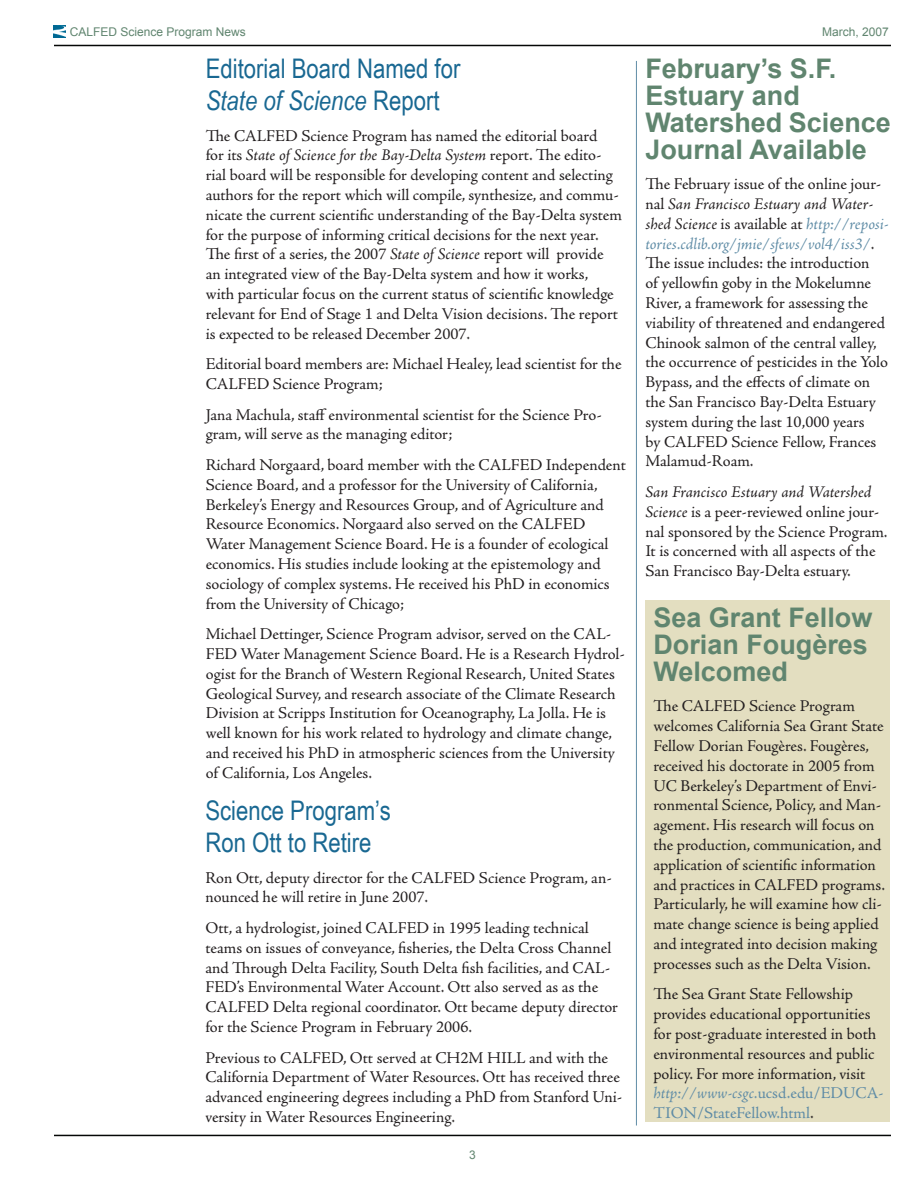
<style>
.page{position:relative;width:918px;height:1188px;background:#fff}
.page>*{position:absolute;margin:0;border:0;box-sizing:border-box;transform-origin:0 0}
.SidebarHead{font:700 27px/27px "Arial";color:#60856f}
.SubHead{font:27px/32.4px "Arial Narrow";color:#196892}
.Paragraph{font:16.5px/19.8px "Adobe Jenson Pro";letter-spacing:-.005em;color:#231f20}
.t1{font:12px "Arial";color:#60856f}
.s1{font-style:italic}
.s2{font-style:italic;color:#5f8ca6}
.s3{color:#5f8ca6}
</style>
<div class="page">
<hr style="left:54px;top:1135px;width:837px;height:1px;background:#050706">
<hr style="left:54px;top:45px;width:837px;height:1px;background:#050706">
<svg style="left:54px;top:25px;width:12px;height:12px"></svg>
<div style="left:645px;top:600px;width:245px;height:522px;background:#e3dec0"></div>
<hr style="left:636px;top:61px;width:1px;height:1065px;background:#5f8ca6">
<p class="t1" style="left:70px;top:25px;width:178px">CALFED Science Program News</p>
<p class="t1" style="left:822px;top:25px;width:68px">March, 2007</p>
<p class="SidebarHead" style="left:645px;top:55px;width:247px">February’s S.F.<br>Estuary and<br>Watershed Science<br>Journal Available</p>
<p class="Paragraph" style="left:645px;top:174px;width:244px">The February issue of the online jour&shy;nal <span class="s1">San Francisco Estuary and Water&shy;shed Science</span> is available at <span class="s2">http://reposi&shy;tories.cdlib.org/jmie/sfews/vol4/iss3/</span>.<br>The issue includes: the introduction<br>of yellowfin goby in the Mokelumne River, a framework for assessing the viability of threatened and endangered Chinook salmon of the central valley, the occurrence of pesticides in the Yolo Bypass, and the effects of climate on the San Francisco Bay-Delta Estuary system during the last 10,000 years<br>by CALFED Science Fellow, Frances Malamud-Roam.</p>
<p class="Paragraph" style="left:645px;top:482px;width:244px"><span class="s1">San Francisco Estuary and Watershed Science</span> is a peer-reviewed online jour&shy;nal sponsored by the Science Program.<br>It is concerned with all aspects of the San Francisco Bay-Delta estuary.</p>
<p class="SidebarHead" style="left:653px;top:604px;width:221px">Sea Grant Fellow<br>Dorian Fougères<br>Welcomed</p>
<p class="Paragraph" style="left:653px;top:697px;width:233px">The CALFED Science Program welcomes California Sea Grant State Fellow Dorian Fougères. Fougères, received his doctorate in 2005 from UC Berkeley’s Department of Envi&shy;ronmental Science, Policy, and Man&shy;agement. His research will focus on the production, communication, and application of scientific information and practices in CALFED programs.<br>Particularly, he will examine how cli&shy;mate change science is being applied and integrated into decision making processes such as the Delta Vision.</p>
<p class="Paragraph" style="left:653px;top:985px;width:231px">The Sea Grant State Fellowship provides educational opportunities for post-graduate interested in both environmental resources and public policy. For more information, visit <span class="s2">http://www-csgc.</span><span class="s3">ucsd.edu/EDUCA-TION/StateFellow.html</span>.</p>
<p class="SubHead" style="left:206px;top:52px;width:256px">Editorial Board Named for<br><span class="s1">State of Science</span> Report</p>
<p class="Paragraph" style="left:206px;top:126px;width:418px">The CALFED Science Program has named the editorial board<br>for its <span class="s1">State of Science for the Bay-Delta System</span> report. The edito&shy;rial board will be responsible for developing content and selecting authors for the report which will compile, synthesize, and commu&shy;nicate the current scientific understanding of the Bay-Delta system for the purpose of informing critical decisions for the next year.<br>The first of a series, the 2007 <span class="s1">State of Science</span> report will provide an integrated view of the Bay-Delta system and how it works,<br>with particular focus on the current status of scientific knowledge relevant for End of Stage 1 and Delta Vision decisions. The report is expected to be released December 2007.</p>
<p class="Paragraph" style="left:206px;top:354px;width:417px">Editorial board members are: Michael Healey, lead scientist for the<br>CALFED Science Program;</p>
<p class="Paragraph" style="left:206px;top:405px;width:398px">Jana Machula, staff environmental scientist for the Science Pro&shy;gram, will serve as the managing editor;</p>
<p class="Paragraph" style="left:206px;top:455px;width:422px">Richard Norgaard, board member with the CALFED Independent Science Board, and a professor for the University of California, Berkeley’s Energy and Resources Group, and of Agriculture and Resource Economics. Norgaard also served on the CALFED Water Management Science Board. He is a founder of ecological economics. His studies include looking at the epistemology and sociology of complex systems. He received his PhD in economics from the University of Chicago;</p>
<p class="Paragraph" style="left:206px;top:624px;width:421px">Michael Dettinger, Science Program advisor, served on the CAL-FED Water Management Science Board. He is a Research Hydrol&shy;ogist for the Branch of Western Regional Research, United States Geological Survey, and research associate of the Climate Research Division at Scripps Institution for Oceanography, La Jolla. He is well known for his work related to hydrology and climate change, and received his PhD in atmospheric sciences from the University of California, Los Angeles.</p>
<p class="SubHead" style="left:205px;top:794px;width:187px">Science Program’s</p>
<p class="SubHead" style="left:205px;top:826px;width:168px">Ron Ott to Retire</p>
<p class="Paragraph" style="left:205px;top:868px;width:408px">Ron Ott, deputy director for the CALFED Science Program, an&shy;nounced he will retire in June 2007.</p>
<p class="Paragraph" style="left:205px;top:918px;width:414px">Ott, a hydrologist, joined CALFED in 1995 leading technical teams on issues of conveyance, fisheries, the Delta Cross Channel and Through Delta Facility, South Delta fish facilities, and CAL-FED’s Environmental Water Account. Ott also served as as the CALFED Delta regional coordinator. Ott became deputy director for the Science Program in February 2006.</p>
<p class="Paragraph" style="left:205px;top:1048px;width:418px">Previous to CALFED, Ott served at CH2M HILL and with the California Department of Water Resources. Ott has received three advanced engineering degrees including a PhD from Stanford Uni&shy;versity in Water Resources Engineering.</p>
</div>
